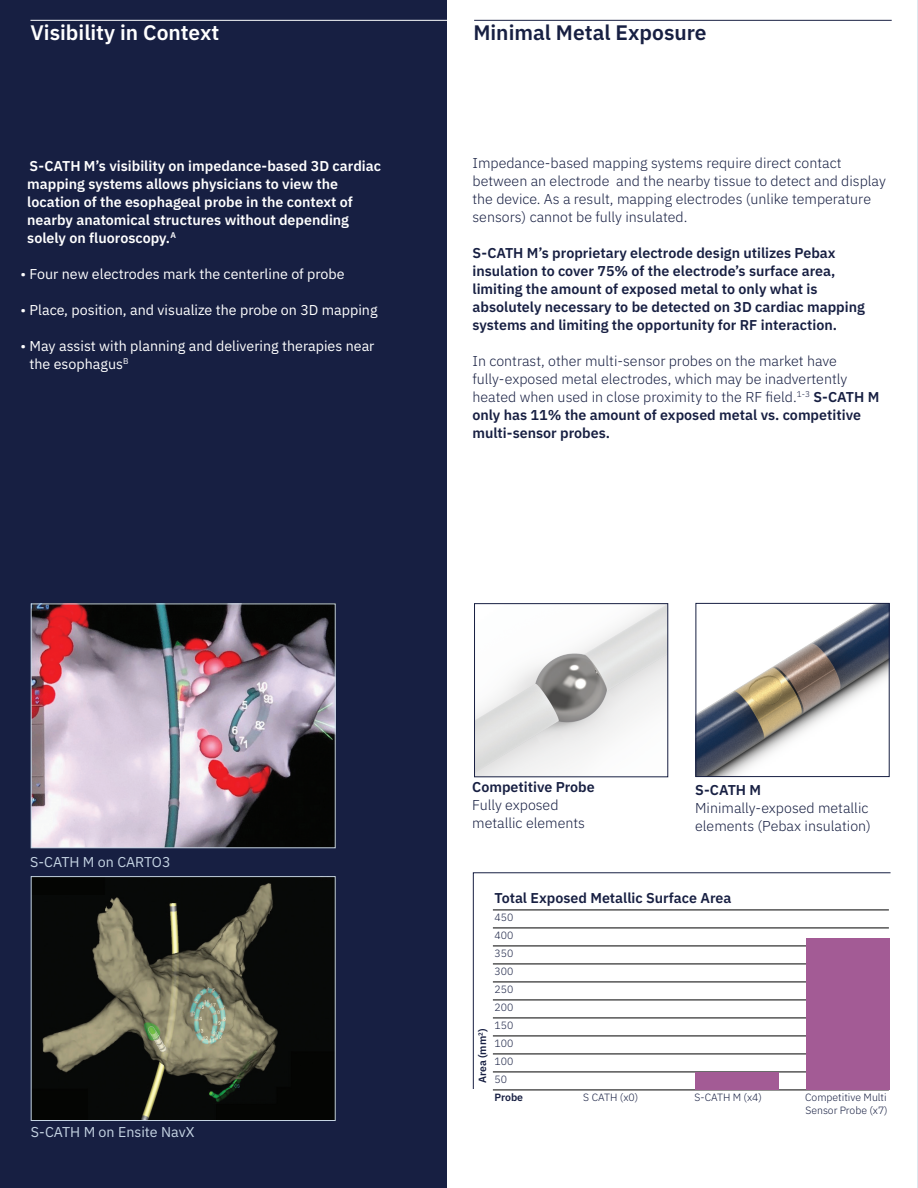
<style>
.page{position:relative;width:918px;height:1188px;background:#fff}
.page>*{position:absolute;margin:0;border:0;box-sizing:border-box;transform-origin:0 0}
.Heads_with_rules{font:21px "IBM Plex Sans Sm Bld";color:#171f42}
.Heads_with_rules-2{font:21px "IBM Plex Sans Sm Bld";color:#fff}
.Paragraph_Style_1{font:300 14.25px/18px "IBM Plex Sans";color:#171f42}
.Paragraph_Style_2{font:14.25px "IBM Plex Sans Sm Bld";color:#171f42}
.Paragraph_Style_1-2{font:14.25px "IBM Plex Sans Sm Bld";color:#fff}
.Paragraph_Style_1-3{font:14.25px "IBM Plex Sans";color:#fff}
.Paragraph_Style_1-4{font:14.25px "IBM Plex Sans Sm Bld";color:#171f42}
.t1{font:14.25px "IBM Plex Sans";color:#c5d4e3}
.t2{font:300 10.5px/13.5px "IBM Plex Sans";color:#171f42}
.t3{font:10.5px "IBM Plex Sans Sm Bld";color:#171f42}
.s1{font-family:"IBM Plex Sans Sm Bld";font-weight:400}
</style>
<div class="page">
<hr style="left:474px;top:20px;width:418px;height:1px;background:#171f42">
<hr style="left:917px;top:0;width:1px;height:1188px;background:#c5d4e3">
<hr style="left:493px;top:1090px;width:396px;height:1px;background:#000">
<svg style="left:473px;top:872px;width:418px;height:218px"></svg>
<div style="left:806px;top:938px;width:84px;height:152px;background:#a35b95"></div>
<div style="left:695px;top:1072px;width:84px;height:18px;background:#a35b95"></div>
<div style="left:0;top:0;width:447px;height:1188px;background:#171f42"></div>
<img style="left:33px;top:878px;width:301px;height:241px">
<div style="left:31px;top:876px;width:305px;height:245px;border:1px solid #c5d4e3"></div>
<img style="left:33px;top:606px;width:301px;height:240px">
<div style="left:31px;top:604px;width:305px;height:244px;border:1px solid #c5d4e3"></div>
<img style="left:476px;top:605px;width:190px;height:170px">
<div style="left:474px;top:603px;width:194px;height:174px;border:1px solid #171f42"></div>
<img style="left:698px;top:605px;width:190px;height:170px">
<div style="left:696px;top:603px;width:194px;height:174px;border:1px solid #171f42"></div>
<hr style="left:30px;top:20px;width:417px;height:1px;background:#fff">
<p class="Heads_with_rules-2" style="left:30px;top:16px;width:190px">Visibility in Context</p>
<p class="Paragraph_Style_1-2" style="left:30px;top:154px;width:353px">S-CATH M’s visibility on impedance-based 3D cardiac</p>
<p class="Paragraph_Style_1-2" style="left:27px;top:172px;width:312px">mapping systems allows physicians to view the</p>
<p class="Paragraph_Style_1-2" style="left:27px;top:190px;width:327px">location of the esophageal probe in the context of</p>
<p class="Paragraph_Style_1-2" style="left:27px;top:208px;width:323px">nearby anatomical structures without depending</p>
<p class="Paragraph_Style_1-2" style="left:27px;top:226px;width:150px">solely on fluoroscopy.<sup>A</sup></p>
<p class="Paragraph_Style_1-3" style="left:21px;top:263px;width:326px">• Four new electrodes mark the centerline of probe</p>
<p class="Paragraph_Style_1-3" style="left:21px;top:299px;width:359px">• Place, position, and visualize the probe on 3D mapping</p>
<p class="Paragraph_Style_1-3" style="left:21px;top:335px;width:355px">• May assist with planning and delivering therapies near</p>
<p class="Paragraph_Style_1-3" style="left:30px;top:353px;width:100px">the esophagus<sup>B</sup></p>
<p class="Heads_with_rules" style="left:473px;top:16px;width:235px">Minimal Metal Exposure</p>
<p class="Paragraph_Style_1" style="left:472px;top:152px;width:371px">Impedance-based mapping systems require direct contact</p>
<p class="Paragraph_Style_1" style="left:472px;top:170px;width:415px">between an electrode and the nearby tissue to detect and display the device. As a result, mapping electrodes (unlike temperature</p>
<p class="Paragraph_Style_1" style="left:472px;top:206px;width:216px">sensors) cannot be fully insulated.</p>
<p class="Paragraph_Style_2" style="left:472px;top:241px;width:365px">S-CATH M’s proprietary electrode design utilizes Pebax</p>
<p class="Paragraph_Style_2" style="left:472px;top:259px;width:365px">insulation to cover 75% of the electrode’s surface area,</p>
<p class="Paragraph_Style_2" style="left:472px;top:277px;width:347px">limiting the amount of exposed metal to only what is</p>
<p class="Paragraph_Style_2" style="left:472px;top:295px;width:394px">absolutely necessary to be detected on 3D cardiac mapping</p>
<p class="Paragraph_Style_2" style="left:472px;top:313px;width:366px">systems and limiting the opportunity for RF interaction.</p>
<p class="Paragraph_Style_1" style="left:472px;top:350px;width:366px">In contrast, other multi-sensor probes on the market have</p>
<p class="Paragraph_Style_1" style="left:472px;top:368px;width:376px">fully-exposed metal electrodes, which may be inadvertently</p>
<p class="Paragraph_Style_1" style="left:472px;top:386px;width:408px">heated when used in close proximity to the RF field.<sup>1-3</sup> <span class="s1">S-CATH M</span></p>
<p class="Paragraph_Style_1-4" style="left:472px;top:403px;width:390px">only has 11% the amount of exposed metal vs. competitive</p>
<p class="Paragraph_Style_1-4" style="left:472px;top:421px;width:139px">multi-sensor probes.</p>
<p class="t1" style="left:30px;top:851px;width:142px">S-CATH M on CARTO3</p>
<p class="t1" style="left:31px;top:1121px;width:165px">S-CATH M on Ensite NavX</p>
<p class="Paragraph_Style_2" style="left:472px;top:775px;width:124px">Competitive Probe</p>
<p class="Paragraph_Style_1" style="left:472px;top:794px;width:88px">Fully exposed</p>
<p class="Paragraph_Style_1" style="left:472px;top:812px;width:114px">metallic elements</p>
<p class="Paragraph_Style_2" style="left:695px;top:778px;width:68px">S-CATH M</p>
<p class="Paragraph_Style_1" style="left:695px;top:797px;width:177px">Minimally-exposed metallic elements (Pebax insulation)</p>
<p class="Paragraph_Style_2" style="left:494px;top:886px;width:239px">Total Exposed Metallic Surface Area</p>
<p class="t2" style="left:494px;top:909px;width:20px">450</p>
<p class="t2" style="left:494px;top:927px;width:20px">400</p>
<p class="t2" style="left:494px;top:945px;width:20px">350</p>
<p class="t2" style="left:494px;top:963px;width:20px">300</p>
<p class="t2" style="left:494px;top:981px;width:20px">250</p>
<p class="t2" style="left:494px;top:999px;width:20px">200</p>
<p class="t2" style="left:494px;top:1017px;width:20px">150</p>
<p class="t2" style="left:494px;top:1035px;width:20px">100</p>
<p class="t2" style="left:494px;top:1053px;width:20px">100</p>
<p class="t2" style="left:494px;top:1071px;width:14px">50</p>
<p class="t3" style="left:494px;top:1089px;width:30px">Probe</p>
<p class="t2" style="left:583px;top:1089px;width:57px">S CATH (x0)</p>
<p class="t2" style="left:694px;top:1089px;width:69px">S-CATH M (x4)</p>
<p class="t2" style="left:805px;top:1089px;width:84px">Competitive Multi<br>Sensor Probe (x7)</p>
<p class="t3" style="left:474px;top:1083px;width:56px;rotate:-90deg">Area (mm<sup>2</sup>)</p>
</div>
